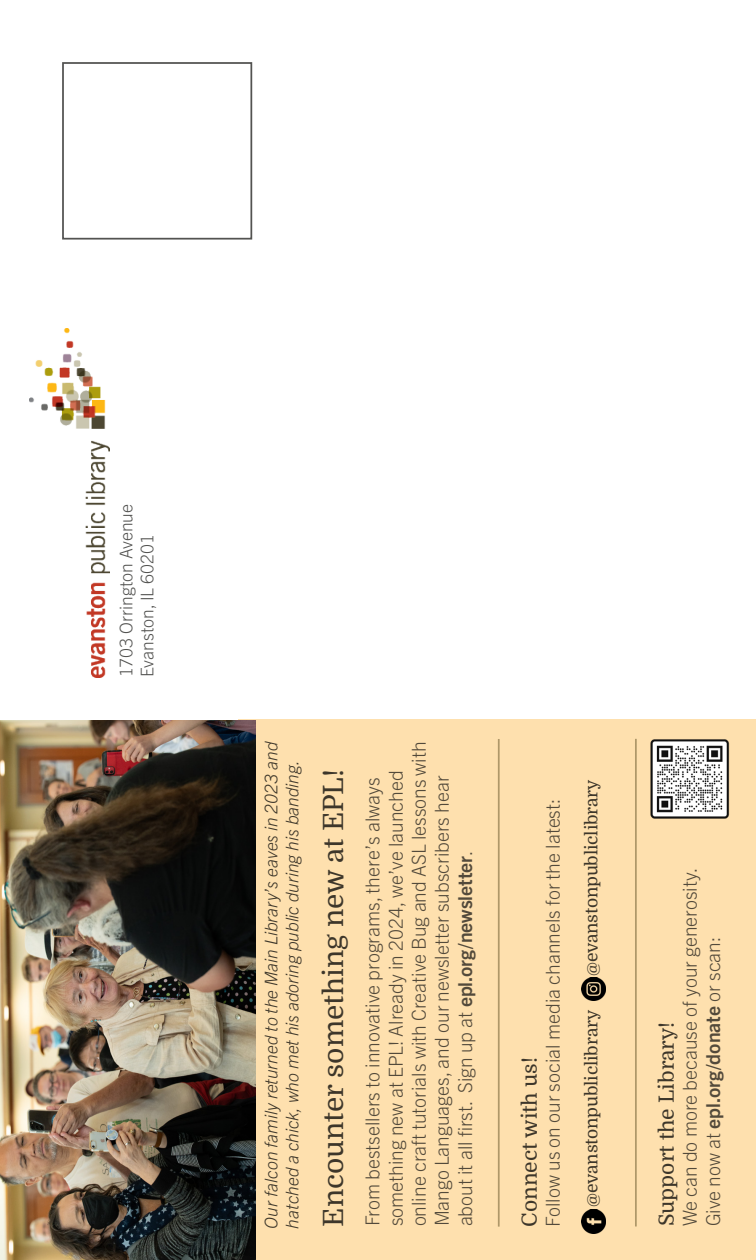
<style>
.page{position:relative;width:756px;height:1260px;background:#fff}
.page>*{position:absolute;margin:0;border:0;box-sizing:border-box;transform-origin:0 0}
.Text_Left_Justify{font:28px "Domine";color:#3e3e3f}
.Text_Left_Justify-2{font:21px "Domine";color:#3e3e3f}
.Text_Left_Justify-3{font:300 19.25px/23.1px "Trade Gothic Next LT Pro";color:#545557}
.Text_Left_Justify-4{font:italic 300 17.5px/21px "Trade Gothic Next LT Pro";color:#3e3e3f}
.Text_Left_Justify-5{font:17.5px "Domine";letter-spacing:-.01em;color:#3e3e3f}
.Text_Left_Justify-6{font:300 17.5px "Trade Gothic Next LT Pro";color:#535351}
.s1{font-weight:700}
</style>
<div class="page">
<div style="left:62px;top:62px;width:190px;height:178px;border:2px solid #535351"></div>
<img style="left:29px;top:329px;width:81px;height:348px">
<div style="left:238px;top:719px;width:518px;height:541px;background:#fee0ae"></div>
<img style="left:0;top:721px;width:256px;height:539px">
<img style="left:650px;top:739px;width:80px;height:80px">
<p class="Text_Left_Justify-6" style="left:114px;top:677px;width:175px;rotate:-90deg">1703 Orrington Avenue</p>
<p class="Text_Left_Justify-6" style="left:135px;top:677px;width:145px;rotate:-90deg">Evanston, IL 60201</p>
<p class="Text_Left_Justify-4" style="left:260px;top:1228px;width:488px;rotate:-90deg">Our falcon family returned to the Main Library’s eaves in 2023 and hatched a chick, who met his adoring public during his banding.</p>
<p class="Text_Left_Justify" style="left:318px;top:1227px;width:459px;rotate:-90deg">Encounter something new at EPL!</p>
<p class="Text_Left_Justify-3" style="left:360px;top:1226px;width:487px;rotate:-90deg">From bestsellers to innovative programs, there’s always something new at EPL! Already in 2024, we’ve launched online craft tutorials with Creative Bug and ASL lessons with Mango Languages, and our newsletter subscribers hear about it all first. Sign up at <span class="s1">epl.org/newsletter</span>.</p>
<p class="Text_Left_Justify-2" style="left:518px;top:1227px;width:171px;rotate:-90deg">Connect with us!</p>
<p class="Text_Left_Justify-3" style="left:540px;top:1227px;width:430px;rotate:-90deg">Follow us on our social media channels for the latest:</p>
<p class="Text_Left_Justify-5" style="left:582px;top:976px;width:199px;rotate:-90deg">@evanstonpubliclibrary</p>
<p class="Text_Left_Justify-5" style="left:582px;top:1207px;width:199px;rotate:-90deg">@evanstonpubliclibrary</p>
<p class="Text_Left_Justify-3" style="left:677px;top:1226px;width:360px;rotate:-90deg">We can do more because of your generosity.<br>Give now at <span class="s1">epl.org/donate</span> or scan:</p>
<p class="Text_Left_Justify-2" style="left:655px;top:1226px;width:206px;rotate:-90deg">Support the Library!</p>
</div>
